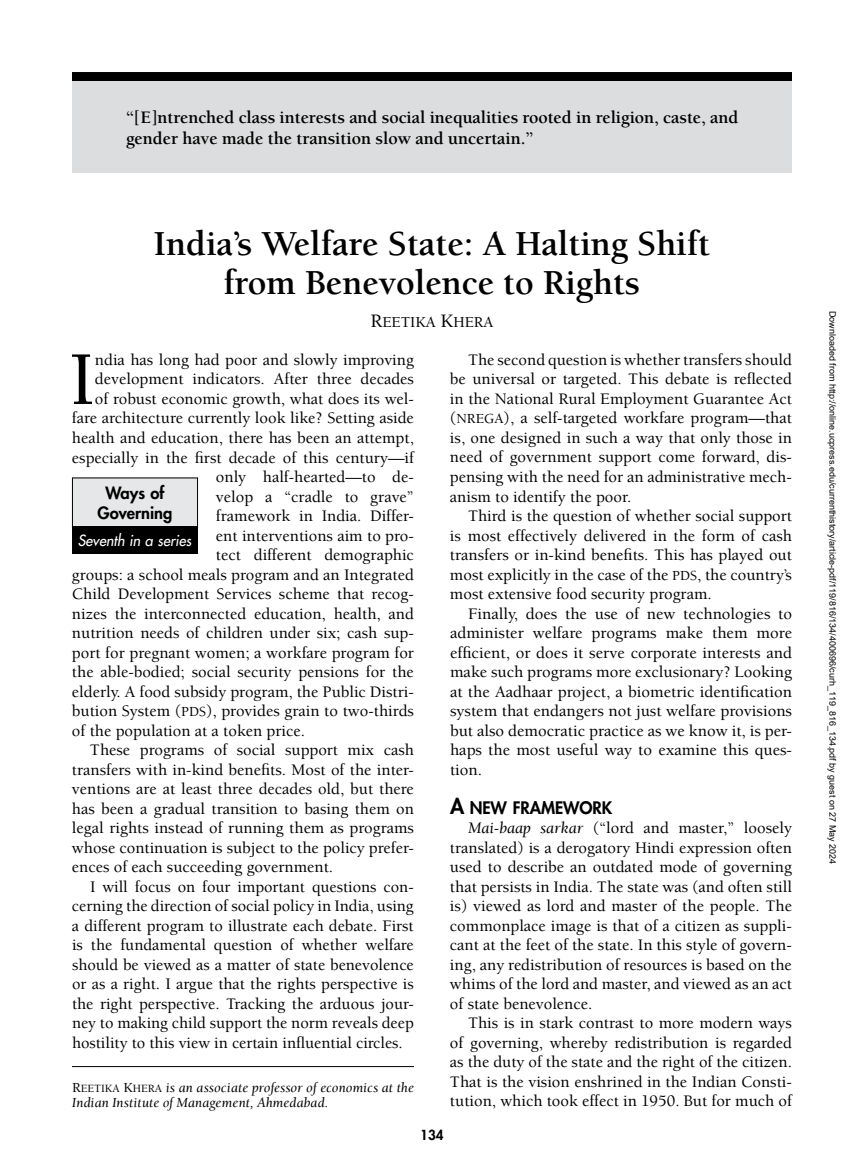
<style>
.page{position:relative;width:864px;height:1175px;background:#fff}
.page>*{position:absolute;margin:0;border:0;box-sizing:border-box;transform-origin:0 0}
.t1{font:500 77.85px "Berkeley";color:#000}
.t2{font:700 36px/39px "Berkeley";letter-spacing:-.005em;color:#000;text-align:center}
.t3{font:700 18px/21px "Berkeley";letter-spacing:-.005em;color:#000}
.t4{font:16.8px "Futura Heavy SC800";letter-spacing:-.005em;color:#000}
.t5{font:500 16.5px/19.5px "Berkeley";color:#000;text-align:justify}
.t6{font:800 16.5px/19.5px "Futura";color:#000;text-align:center}
.t7{font:15.6px "Berkeley Medium SC800";letter-spacing:-.005em;color:#000}
.t8{font:italic 15px "Futura";color:#fff;scale:.96 1}
.t9{font:italic 14.25px/15px "Berkeley";letter-spacing:.005em;color:#000}
.t10{font:800 13.5px "Futura";color:#000}
.t11{font:9px "Arial";color:#000}
.s1{font-size:19.5px}
.s2{font-size:14.25px}
.s3{font-family:"Berkeley Medium SC800";font-style:normal}
.s4{font-family:"Berkeley Medium SC800";font-style:normal;font-size:11.4px}
.s5{font-size:21px}
.s6{font-weight:400;font-style:italic}
</style>
<div class="page">
<div style="left:72px;top:72px;width:720px;height:9px;background:#000"></div>
<div style="left:72px;top:81px;width:720px;height:91px;background:#dcddde"></div>
<hr style="left:72px;top:1066px;width:342px;height:1px;background:#000">
<div style="left:72px;top:478px;width:126px;height:50px;background:#e6e7e8"></div>
<div style="left:72px;top:477px;width:126px;height:51px;border:1px solid #000"></div>
<div style="left:72px;top:526px;width:126px;height:28px;background:#000"></div>
<p class="t3" style="left:126px;top:107px;width:614px">“[E]ntrenched class interests and social inequalities rooted in religion, caste, and gender have made the transition slow and uncertain.”</p>
<h2 class="t2" style="left:154px;top:225px;width:558px">India’s Welfare State: A Halting Shift from Benevolence to Rights</h2>
<p class="t7" style="left:370px;top:314px;width:125px"><span class="s1">R</span>EETIKA <span class="s1">K</span>HERA</p>
<h1 class="t1" style="left:69px;top:338px;width:27px">I</h1>
<p class="t5" style="left:95px;top:350px;width:321px">ndia has long had poor and slowly improving</p>
<p class="t5" style="left:95px;top:370px;width:321px">development indicators. After three decades</p>
<p class="t5" style="left:95px;top:389px;width:321px">of robust economic growth, what does its wel-</p>
<p class="t5" style="left:72px;top:409px;width:343px">fare architecture currently look like? Setting aside</p>
<p class="t5" style="left:72px;top:428px;width:343px">health and education, there has been an attempt,</p>
<p class="t5" style="left:72px;top:448px;width:343px">especially in the first decade of this century—if</p>
<p class="t5" style="left:216px;top:467px;width:199px">only half-hearted—to de-</p>
<p class="t5" style="left:216px;top:487px;width:199px">velop a “cradle to grave”</p>
<p class="t5" style="left:216px;top:506px;width:199px">framework in India. Differ-</p>
<p class="t5" style="left:216px;top:526px;width:199px">ent interventions aim to pro-</p>
<p class="t5" style="left:216px;top:545px;width:199px">tect different demographic</p>
<p class="t5" style="left:72px;top:565px;width:344px">groups: a school meals program and an Integrated</p>
<p class="t5" style="left:72px;top:584px;width:343px">Child Development Services scheme that recog-</p>
<p class="t5" style="left:72px;top:604px;width:344px">nizes the interconnected education, health, and</p>
<p class="t5" style="left:72px;top:623px;width:343px">nutrition needs of children under six; cash sup-</p>
<p class="t5" style="left:72px;top:643px;width:344px">port for pregnant women; a workfare program for</p>
<p class="t5" style="left:72px;top:662px;width:343px">the able-bodied; social security pensions for the</p>
<p class="t5" style="left:72px;top:682px;width:343px">elderly. A food subsidy program, the Public Distri-</p>
<p class="t5" style="left:72px;top:701px;width:343px">bution System (<span class="s2">PDS</span>), provides grain to two-thirds</p>
<p class="t5" style="left:72px;top:721px;width:235px">of the population at a token price.</p>
<p class="t5" style="left:90px;top:740px;width:325px">These programs of social support mix cash</p>
<p class="t5" style="left:72px;top:760px;width:343px">transfers with in-kind benefits. Most of the inter-</p>
<p class="t5" style="left:72px;top:779px;width:343px">ventions are at least three decades old, but there</p>
<p class="t5" style="left:72px;top:799px;width:344px">has been a gradual transition to basing them on</p>
<p class="t5" style="left:72px;top:818px;width:344px">legal rights instead of running them as programs</p>
<p class="t5" style="left:72px;top:838px;width:343px">whose continuation is subject to the policy prefer-</p>
<p class="t5" style="left:72px;top:857px;width:263px">ences of each succeeding government.</p>
<p class="t5" style="left:90px;top:877px;width:326px">I will focus on four important questions con-</p>
<p class="t5" style="left:72px;top:896px;width:343px">cerning the direction of social policy in India, using</p>
<p class="t5" style="left:72px;top:916px;width:343px">a different program to illustrate each debate. First</p>
<p class="t5" style="left:72px;top:935px;width:343px">is the fundamental question of whether welfare</p>
<p class="t5" style="left:72px;top:955px;width:343px">should be viewed as a matter of state benevolence</p>
<p class="t5" style="left:72px;top:974px;width:343px">or as a right. I argue that the rights perspective is</p>
<p class="t5" style="left:72px;top:994px;width:344px">the right perspective. Tracking the arduous jour-</p>
<p class="t5" style="left:72px;top:1013px;width:343px">ney to making child support the norm reveals deep</p>
<p class="t5" style="left:72px;top:1033px;width:332px">hostility to this view in certain influential circles.</p>
<p class="t6" style="left:98px;top:483px;width:77px">Ways of<br>Governing</p>
<p class="t8" style="left:78px;top:530px;width:120px">Seventh in a series</p>
<p class="t9" style="left:72px;top:1080px;width:344px"><span class="s3">R</span><span class="s4">EETIKA</span> <span class="s3">K</span><span class="s4">HERA</span> is an associate professor of economics at the<br>Indian Institute of Management, Ahmedabad.</p>
<p class="t5" style="left:450px;top:350px;width:344px;text-indent:18px">The second question is whether transfers should be universal or targeted. This debate is reflected in the National Rural Employment Guarantee Act (<span class="s2">NREGA</span>), a self-targeted workfare program—that is, one designed in such a way that only those in need of government support come forward, dis&shy;pensing with the need for an administrative mech&shy;anism to identify the poor.</p>
<p class="t5" style="left:450px;top:506px;width:344px;text-indent:18px">Third is the question of whether social support is most effectively delivered in the form of cash transfers or in-kind benefits. This has played out most explicitly in the case of the <span class="s2">PDS</span>, the country’s most extensive food security program.</p>
<p class="t5" style="left:450px;top:604px;width:344px;text-indent:18px">Finally, does the use of new technologies to administer welfare programs make them more efficient, or does it serve corporate interests and make such programs more exclusionary? Looking at the Aadhaar project, a biometric identification system that endangers not just welfare provisions but also democratic practice as we know it, is per&shy;haps the most useful way to examine this ques&shy;tion.</p>
<p class="t4" style="left:450px;top:796px;width:164px"><span class="s5">A</span> NEW FRAMEWORK</p>
<p class="t5" style="left:450px;top:818px;width:344px;text-indent:18px"><span class="s6">Mai-baap sarkar</span> (“lord and master,” loosely translated) is a derogatory Hindi expression often used to describe an outdated mode of governing that persists in India. The state was (and often still is) viewed as lord and master of the people. The commonplace image is that of a citizen as suppli&shy;cant at the feet of the state. In this style of govern&shy;ing, any redistribution of resources is based on the whims of the lord and master, and viewed as an act of state benevolence.</p>
<p class="t5" style="left:450px;top:1013px;width:344px;text-indent:18px">This is in stark contrast to more modern ways of governing, whereby redistribution is regarded as the duty of the state and the right of the citizen.<br>That is the vision enshrined in the Indian Consti&shy;tution, which took effect in 1950. But for much of</p>
<p class="t10" style="left:420px;top:1125px;width:25px">134</p>
<p class="t11" style="left:836px;top:310px;width:555px;rotate:90deg">Downloaded from http://online.ucpress.edu/currenthistory/article-pdf/119/816/134/400696/curh_119_816_134.pdf by guest on 27 May 2024</p>
</div>
